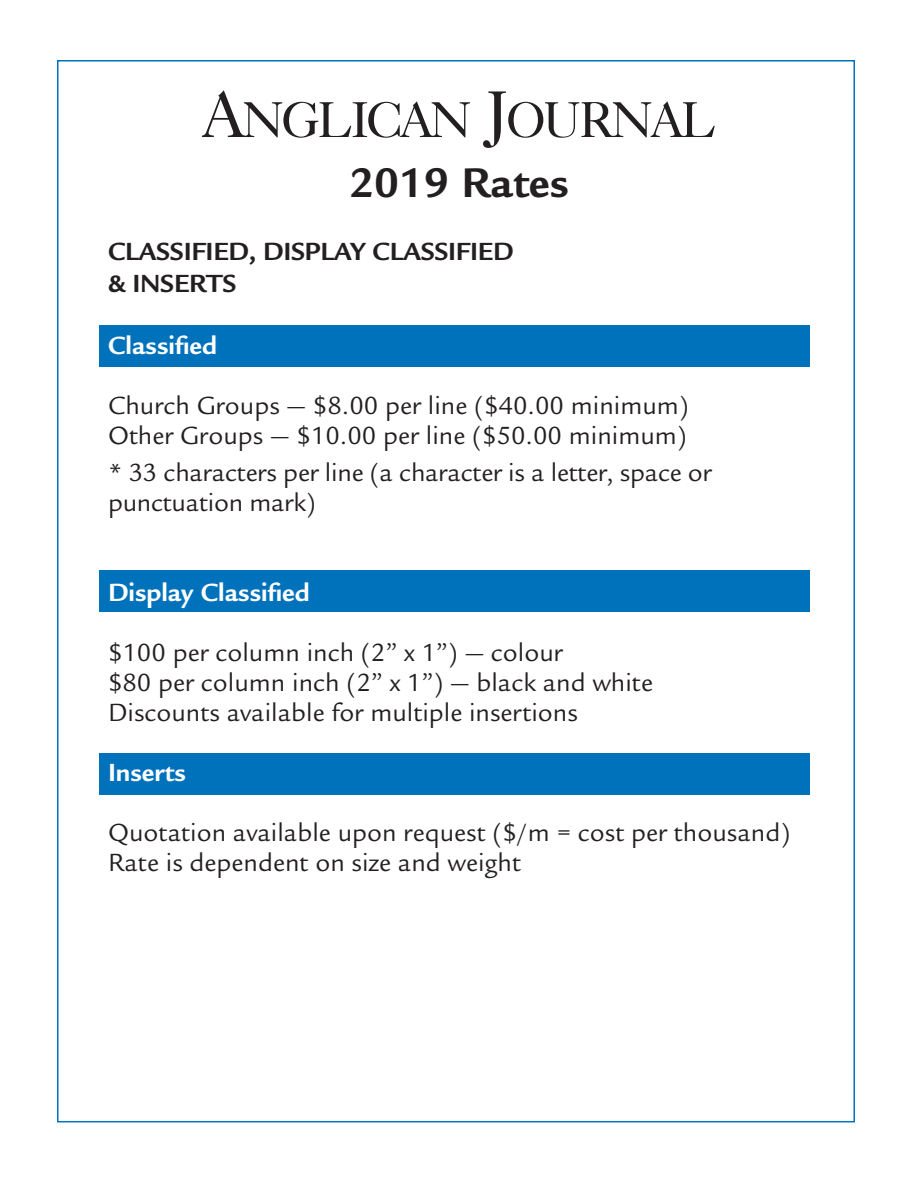
<style>
.page{position:relative;width:918px;height:1188px;background:#fff}
.page>*{position:absolute;margin:0;border:0;box-sizing:border-box;transform-origin:0 0}
.tab{font:50.4px "Caslon Five Forty";letter-spacing:-.065em;color:#231f20}
.tab-2{font:700 45px "Legacy Sans";color:#231f20}
.tab-3{font:27px "Legacy Sans";color:#231f20}
.t1{font:700 27px "Legacy Sans";letter-spacing:-.01em;color:#231f20}
.tab-4{font:700 27px "Legacy Sans";color:#fff}
.s1{font-size:66px}
</style>
<div class="page">
<div style="left:100px;top:753px;width:710px;height:42px;background:#0072bc"></div>
<div style="left:100px;top:570px;width:710px;height:42px;background:#0072bc"></div>
<div style="left:100px;top:325px;width:710px;height:42px;background:#0072bc"></div>
<p class="tab" style="left:201px;top:89px;width:517px"><span class="s1">A</span>NGLICAN <span class="s1">J</span>OURNAL</p>
<p class="tab-2" style="left:349px;top:157px;width:221px">2019 Rates</p>
<p class="t1" style="left:108px;top:235px;width:407px">CLASSIFIED, DISPLAY CLASSIFIED</p>
<p class="t1" style="left:108px;top:268px;width:130px">&amp; INSERTS</p>
<p class="tab-4" style="left:108px;top:330px;width:111px">Classified</p>
<p class="tab-3" style="left:108px;top:391px;width:582px">Church Groups — $8.00 per line ($40.00 minimum)</p>
<p class="tab-3" style="left:108px;top:421px;width:580px">Other Groups — $10.00 per line ($50.00 minimum)</p>
<p class="tab-3" style="left:108px;top:457px;width:605px">* 33 characters per line (a character is a letter, space or</p>
<p class="tab-3" style="left:108px;top:487px;width:209px">punctuation mark)</p>
<p class="tab-4" style="left:108px;top:577px;width:203px">Display Classified</p>
<p class="tab-3" style="left:108px;top:637px;width:456px">$100 per column inch (2” x 1”) — colour</p>
<p class="tab-3" style="left:108px;top:667px;width:547px">$80 per column inch (2” x 1”) — black and white</p>
<p class="tab-3" style="left:108px;top:697px;width:471px">Discounts available for multiple insertions</p>
<p class="tab-4" style="left:108px;top:757px;width:79px">Inserts</p>
<p class="tab-3" style="left:108px;top:817px;width:684px">Quotation available upon request ($/m = cost per thousand)</p>
<p class="tab-3" style="left:108px;top:847px;width:415px">Rate is dependent on size and weight</p>
</div>
